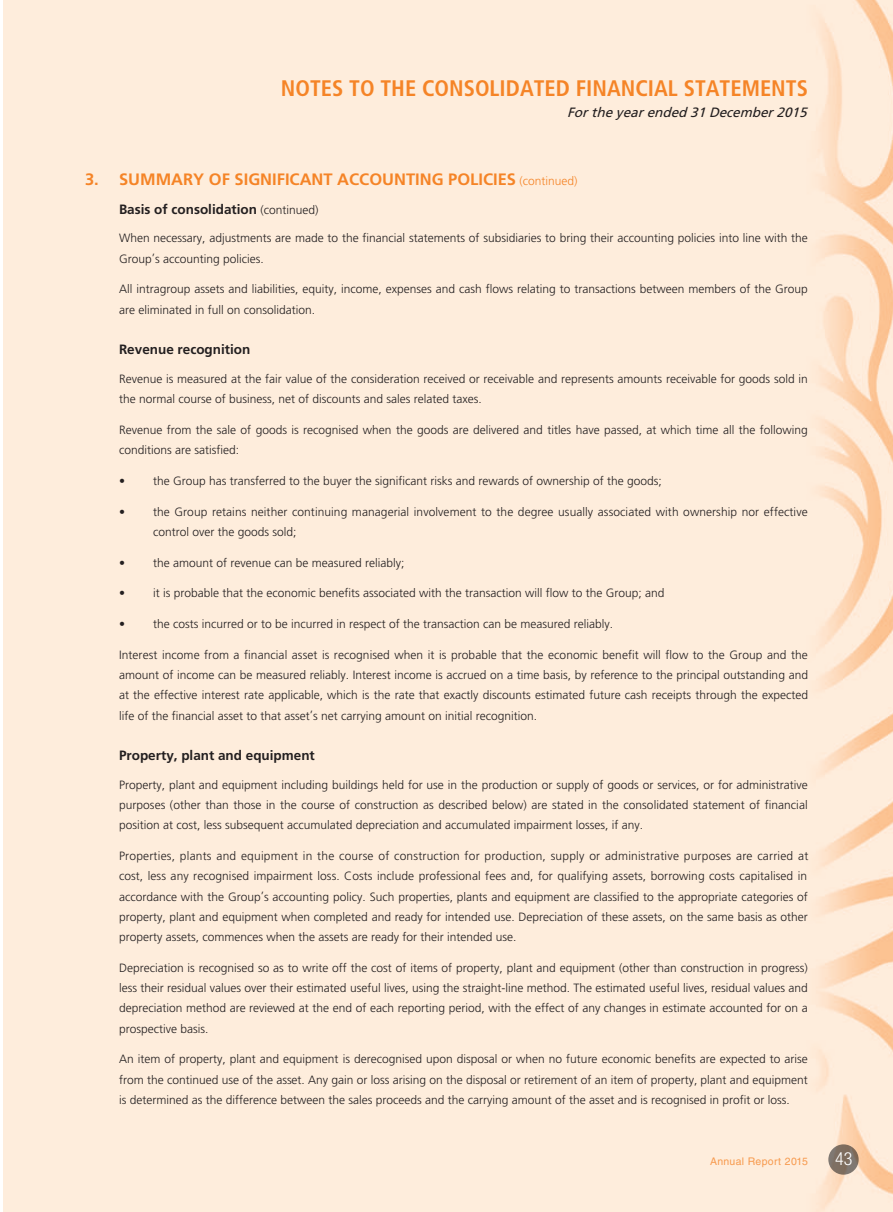
<style>
.page{position:relative;width:893px;height:1212px;background:#fff}
.page>*{position:absolute;margin:0;border:0;box-sizing:border-box;transform-origin:0 0}
.t1{font:700 condensed 22.5px "Frutiger LT Std";color:#f58427}
.t2{font:300 condensed 18px "Helvetica Neue LT Std";color:#fff}
._3__標題{font:700 16.5px "Frutiger LT Std";color:#f58427}
._4__副標題{font:700 13.5px "Frutiger LT Std";color:#231f20}
.t3{font:italic 13.5px "Frutiger LT Std";color:#231f20}
._1__內文{font:300 12px/20.2px "Frutiger LT Std";color:#231f20}
.t4{font:10.5px "Helvetica LT Std";letter-spacing:.03em;color:#f79a4e}
.s1{font-weight:300;font-size:12px}
</style>
<div class="page">
<div style="left:4px;top:0;width:889px;height:1212px;background:#feeddc"></div>
<svg style="left:828px;top:1144px;width:31px;height:30px"></svg>
<h1 class="t1" style="left:281px;top:75px;width:529px">NOTES TO THE CONSOLIDATED FINANCIAL STATEMENTS</h1>
<p class="t3" style="left:567px;top:105px;width:245px">For the year ended 31 December 2015</p>
<p class="_3__標題" style="left:85px;top:169px;width:494px">3. SUMMARY OF SIGNIFICANT ACCOUNTING POLICIES <span class="s1">(continued)</span></p>
<p class="_4__副標題" style="left:119px;top:201px;width:201px">Basis of consolidation <span class="s1">(continued)</span></p>
<p class="_1__內文" style="left:119px;top:228px;width:690px">When necessary, adjustments are made to the financial statements of subsidiaries to bring their accounting policies into line with the<br>Group’s accounting policies.</p>
<p class="_1__內文" style="left:119px;top:279px;width:690px">All intragroup assets and liabilities, equity, income, expenses and cash flows relating to transactions between members of the Group are eliminated in full on consolidation.</p>
<p class="_4__副標題" style="left:119px;top:341px;width:133px">Revenue recognition</p>
<p class="_1__內文" style="left:119px;top:369px;width:690px">Revenue is measured at the fair value of the consideration received or receivable and represents amounts receivable for goods sold in the normal course of business, net of discounts and sales related taxes.</p>
<p class="_1__內文" style="left:119px;top:420px;width:690px">Revenue from the sale of goods is recognised when the goods are delivered and titles have passed, at which time all the following conditions are satisfied:</p>
<p class="_1__內文" style="left:119px;top:471px;width:544px">• the Group has transferred to the buyer the significant risks and rewards of ownership of the goods;</p>
<p class="_1__內文" style="left:153px;top:501px;width:656px;text-indent:-34px">• the Group retains neither continuing managerial involvement to the degree usually associated with ownership nor effective control over the goods sold;</p>
<p class="_1__內文" style="left:119px;top:552px;width:287px">• the amount of revenue can be measured reliably;</p>
<p class="_1__內文" style="left:119px;top:583px;width:547px">• it is probable that the economic benefits associated with the transaction will flow to the Group; and</p>
<p class="_1__內文" style="left:119px;top:614px;width:496px">• the costs incurred or to be incurred in respect of the transaction can be measured reliably.</p>
<p class="_1__內文" style="left:119px;top:645px;width:690px;text-align:justify">Interest income from a financial asset is recognised when it is probable that the economic benefit will flow to the Group and the amount of income can be measured reliably. Interest income is accrued on a time basis, by reference to the principal outstanding and at the effective interest rate applicable, which is the rate that exactly discounts estimated future cash receipts through the expected life of the financial asset to that asset’s net carrying amount on initial recognition.</p>
<p class="_4__副標題" style="left:119px;top:747px;width:197px">Property, plant and equipment</p>
<p class="_1__內文" style="left:119px;top:775px;width:690px;text-align:justify">Property, plant and equipment including buildings held for use in the production or supply of goods or services, or for administrative purposes (other than those in the course of construction as described below) are stated in the consolidated statement of financial position at cost, less subsequent accumulated depreciation and accumulated impairment losses, if any.</p>
<p class="_1__內文" style="left:119px;top:846px;width:691px;text-align:justify">Properties, plants and equipment in the course of construction for production, supply or administrative purposes are carried at cost, less any recognised impairment loss. Costs include professional fees and, for qualifying assets, borrowing costs capitalised in accordance with the Group’s accounting policy. Such properties, plants and equipment are classified to the appropriate categories of property, plant and equipment when completed and ready for intended use. Depreciation of these assets, on the same basis as other property assets, commences when the assets are ready for their intended use.</p>
<p class="_1__內文" style="left:119px;top:958px;width:690px;text-align:justify">Depreciation is recognised so as to write off the cost of items of property, plant and equipment (other than construction in progress) less their residual values over their estimated useful lives, using the straight-line method. The estimated useful lives, residual values and depreciation method are reviewed at the end of each reporting period, with the effect of any changes in estimate accounted for on a prospective basis.</p>
<p class="_1__內文" style="left:119px;top:1049px;width:690px;text-align:justify">An item of property, plant and equipment is derecognised upon disposal or when no future economic benefits are expected to arise from the continued use of the asset. Any gain or loss arising on the disposal or retirement of an item of property, plant and equipment is determined as the difference between the sales proceeds and the carrying amount of the asset and is recognised in profit or loss.</p>
<p class="t4" style="left:710px;top:1155px;width:99px">Annual Report 2015</p>
<h2 class="t2" style="left:835px;top:1148px;width:19px">43</h2>
</div>
